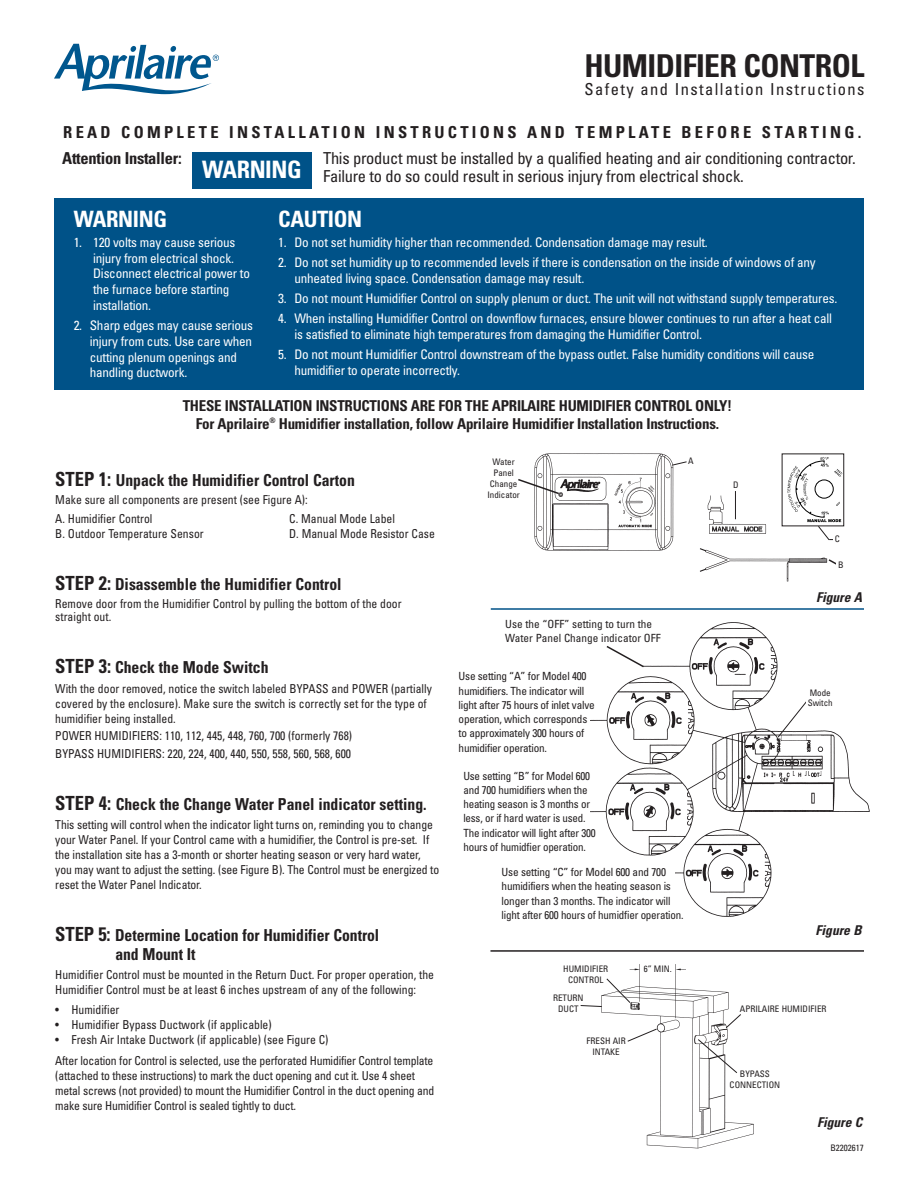
<style>
.page{position:relative;width:918px;height:1188px;background:#fff}
.page>*{position:absolute;margin:0;border:0;box-sizing:border-box;transform-origin:0 0}
.t1{font:700 condensed 31.5px "Univers";letter-spacing:-.02em;color:#231f20}
.t2{font:700 condensed 24px "Univers";letter-spacing:-.02em;color:#fff}
.t3{font:700 condensed 22.5px "Univers";letter-spacing:-.02em;color:#fff}
.t4{font:700 condensed 16.5px/19.4px "Univers";color:#231f20;scale:.95 1}
.t5{font:condensed 16.5px/18px "Univers";letter-spacing:-.02em;color:#231f20}
.t6{font:700 condensed 16.5px/26.7px "Univers";letter-spacing:.2em;color:#231f20}
.t7{font:condensed 16.5px "Univers";letter-spacing:.085em;color:#231f20}
.t8{font:700 condensed 15px/17.2px "Univers";letter-spacing:-.02em;color:#231f20;text-align:center}
.t9{font:italic 700 condensed 13.5px "Univers";color:#231f20}
.t10{font:condensed 13.2px/15.8px "Univers";letter-spacing:-.02em;color:#fff}
.t11{font:condensed 12.3px/15px "Univers";color:#231f20;scale:.95 1}
.t12{font:condensed 11.25px/14.2px "Univers";letter-spacing:-.02em;color:#231f20}
.t13{font:condensed 11.25px/14.2px "Univers";color:#231f20}
.t14{font:condensed 9px/10.8px "Univers";color:#231f20;text-align:center}
.s1{font-size:19.5px}
</style>
<div class="page">
<img style="left:591px;top:622px;width:279px;height:295px">
<div style="left:589px;top:639px;width:53px;height:33px;background:#fff"></div>
<div style="left:54px;top:199px;width:810px;height:191px;background:#005288"></div>
<div style="left:193px;top:152px;width:119px;height:36px;background:#005288"></div>
<svg style="left:54px;top:44px;width:165px;height:50px"></svg>
<hr style="left:491px;top:608px;width:373px;height:2px;background:#005288">
<img style="left:534px;top:453px;width:294px;height:129px">
<img style="left:601px;top:964px;width:153px;height:185px">
<svg style="left:580px;top:976px;width:51px;height:31px"></svg>
<svg style="left:725px;top:1013px;width:17px;height:16px"></svg>
<svg style="left:697px;top:1038px;width:41px;height:36px"></svg>
<div style="left:684px;top:455px;width:14px;height:14px;background:#fff"></div>
<div style="left:725px;top:476px;width:22px;height:19px;background:#fff"></div>
<svg style="left:827px;top:558px;width:9px;height:8px"></svg>
<svg style="left:671px;top:461px;width:16px;height:5px"></svg>
<svg style="left:735px;top:491px;width:1px;height:28px"></svg>
<svg style="left:788px;top:457px;width:55px;height:84px"></svg>
<div style="left:815px;top:480px;width:18px;height:18px;border:1px solid #000;border-radius:50%"></div>
<svg style="left:627px;top:1028px;width:31px;height:14px"></svg>
<div style="left:642px;top:964px;width:32px;height:16px;background:#fff"></div>
<div style="left:617px;top:972px;width:14px;height:7px;background:#fff"></div>
<svg style="left:518px;top:478px;width:43px;height:17px"></svg>
<svg style="left:777px;top:696px;width:34px;height:42px"></svg>
<hr style="left:490px;top:950px;width:374px;height:2px;background:#231f20">
<svg style="left:606px;top:644px;width:39px;height:25px"></svg>
<div style="left:588px;top:866px;width:87px;height:17px;background:#fff"></div>
<div style="left:806px;top:688px;width:29px;height:23px;background:#fff"></div>
<div style="left:833px;top:534px;width:9px;height:14px;background:#fff"></div>
<h1 class="t1" style="left:585px;top:55px;width:281px">HUMIDIFIER CONTROL</h1>
<h3 class="t7" style="left:585px;top:84px;width:281px">Safety and Installation Instructions</h3>
<h3 class="t6" style="left:62px;top:120px;width:801px">READ COMPLETE INSTALLATION INSTRUCTIONS AND TEMPLATE BEFORE STARTING.<br>Attention Installer:</h3>
<h2 class="t2" style="left:202px;top:161px;width:101px">WARNING</h2>
<h3 class="t5" style="left:323px;top:151px;width:534px">This product must be installed by a qualified heating and air conditioning contractor.<br>Failure to do so could result in serious injury from electrical shock.</h3>
<h3 class="t3" style="left:278px;top:211px;width:85px">CAUTION</h3>
<p class="t10" style="left:278px;top:236px;width:431px">1. Do not set humidity higher than recommended. Condensation damage may result.</p>
<p class="t10" style="left:294px;top:256px;width:523px;text-indent:-16px">2. Do not set humidity up to recommended levels if there is condensation on the inside of windows of any unheated living space. Condensation damage may result.</p>
<p class="t10" style="left:278px;top:291px;width:561px">3. Do not mount Humidifier Control on supply plenum or duct. The unit will not withstand supply temperatures.</p>
<p class="t10" style="left:294px;top:312px;width:539px;text-indent:-16px">4. When installing Humidifier Control on downflow furnaces, ensure blower continues to run after a heat call is satisfied to eliminate high temperatures from damaging the Humidifier Control.</p>
<p class="t10" style="left:294px;top:347px;width:522px;text-indent:-16px">5. Do not mount Humidifier Control downstream of the bypass outlet. False humidity conditions will cause humidifier to operate incorrectly.</p>
<p class="t8" style="left:183px;top:399px;width:551px">THESE INSTALLATION INSTRUCTIONS ARE FOR THE APRILAIRE HUMIDIFIER CONTROL ONLY!<br>For Aprilaire<sup>®</sup> Humidifier installation, follow Aprilaire Humidifier Installation Instructions.</p>
<h3 class="t4" style="left:55px;top:472px;width:317px"><span class="s1">STEP 1:</span> Unpack the Humidifier Control Carton</h3>
<p class="t11" style="left:55px;top:491px;width:267px;line-height:19.4px">Make sure all components are present (see Figure A):<br>A. Humidifier Control</p>
<h3 class="t3" style="left:74px;top:211px;width:95px">WARNING</h3>
<p class="t10" style="left:93px;top:236px;width:158px;text-indent:-20px">1. 120 volts may cause serious injury from electrical shock.<br>Disconnect electrical power to the furnace before starting installation.</p>
<p class="t10" style="left:90px;top:319px;width:165px;text-indent:-16px">2. Sharp edges may cause serious injury from cuts. Use care when cutting plenum openings and handling ductwork.</p>
<p class="t14" style="left:688px;top:457px;width:7px">A</p>
<p class="t14" style="left:487px;top:458px;width:34px">Water<br>Panel<br>Change<br>Indicator</p>
<p class="t14" style="left:733px;top:480px;width:7px">D</p>
<p class="t11" style="left:289px;top:513px;width:113px">C. Manual Mode Label</p>
<p class="t11" style="left:55px;top:527px;width:158px">B. Outdoor Temperature Sensor</p>
<p class="t11" style="left:289px;top:527px;width:155px">D. Manual Mode Resistor Case</p>
<h3 class="t4" style="left:55px;top:576px;width:303px"><span class="s1">STEP 2:</span> Disassemble the Humidifier Control</h3>
<p class="t11" style="left:55px;top:598px;width:366px;line-height:13.5px">Remove door from the Humidifier Control by pulling the bottom of the door straight out.</p>
<h3 class="t4" style="left:55px;top:660px;width:226px"><span class="s1">STEP 3:</span> Check the Mode Switch</h3>
<p class="t11" style="left:55px;top:682px;width:398px">With the door removed, notice the switch labeled BYPASS and POWER (partially covered by the enclosure). Make sure the switch is correctly set for the type of humidifier being installed.</p>
<p class="t11" style="left:55px;top:728px;width:314px;line-height:17.4px">POWER HUMIDIFIERS: 110, 112, 445, 448, 760, 700 (formerly 768)<br>BYPASS HUMIDIFIERS: 220, 224, 400, 440, 550, 558, 560, 568, 600</p>
<h3 class="t4" style="left:55px;top:796px;width:392px"><span class="s1">STEP 4:</span> Check the Change Water Panel indicator setting.</h3>
<p class="t11" style="left:55px;top:818px;width:406px">This setting will control when the indicator light turns on, reminding you to change your Water Panel. If your Control came with a humidifier, the Control is pre-set. If the installation site has a 3-month or shorter heating season or very hard water, you may want to adjust the setting. (see Figure B). The Control must be energized to reset the Water Panel Indicator.</p>
<h3 class="t4" style="left:115px;top:927px;width:279px;text-indent:-60px"><span class="s1">STEP 5:</span> Determine Location for Humidifier Control and Mount It</h3>
<p class="t11" style="left:55px;top:969px;width:400px">Humidifier Control must be mounted in the Return Duct. For proper operation, the<br>Humidifier Control must be at least 6 inches upstream of any of the following:</p>
<p class="t11" style="left:55px;top:1003px;width:69px">• Humidifier</p>
<p class="t11" style="left:55px;top:1018px;width:229px">• Humidifier Bypass Ductwork (if applicable)</p>
<p class="t11" style="left:55px;top:1030px;width:399px;line-height:21.5px">• Fresh Air Intake Ductwork (if applicable) (see Figure C)<br>After location for Control is selected, use the perforated Humidifier Control template</p>
<p class="t11" style="left:55px;top:1070px;width:401px">(attached to these instructions) to mark the duct opening and cut it. Use 4 sheet metal screws (not provided) to mount the Humidifier Control in the duct opening and make sure Humidifier Control is sealed tightly to duct.</p>
<p class="t14" style="left:835px;top:535px;width:7px">C</p>
<p class="t14" style="left:838px;top:560px;width:7px">B</p>
<p class="t13" style="left:505px;top:617px;width:157px">Use the “OFF” setting to turn the<br>Water Panel Change indicator OFF</p>
<p class="t12" style="left:459px;top:670px;width:138px">Use setting “A” for Model 400 humidifiers. The indicator will light after 75 hours of inlet valve operation, which corresponds to approximately 300 hours of humidifier operation.</p>
<p class="t12" style="left:463px;top:770px;width:134px">Use setting “B” for Model 600 and 700 humidifiers when the heating season is 3 months or less, or if hard water is used.<br>The indicator will light after 300 hours of humidfier operation.</p>
<p class="t12" style="left:502px;top:866px;width:184px">Use setting “C” for Model 600 and 700 humidifiers when the heating season is longer than 3 months. The indicator will light after 600 hours of humidfier operation.</p>
<p class="t14" style="left:563px;top:964px;width:46px">HUMIDIFIER<br>CONTROL</p>
<p class="t14" style="left:644px;top:964px;width:30px">6” MIN.</p>
<p class="t9" style="left:816px;top:592px;width:48px">Figure A</p>
<p class="t14" style="left:808px;top:688px;width:26px;text-align:left">Mode<br>Switch</p>
<p class="t9" style="left:816px;top:925px;width:50px">Figure B</p>
<p class="t14" style="left:553px;top:993px;width:32px">RETURN<br>DUCT</p>
<p class="t14" style="left:740px;top:1004px;width:88px">APRILAIRE HUMIDIFIER</p>
<p class="t14" style="left:587px;top:1037px;width:41px">FRESH AIR<br>INTAKE</p>
<p class="t14" style="left:730px;top:1069px;width:52px">BYPASS<br>CONNECTION</p>
<p class="t9" style="left:817px;top:1117px;width:49px">Figure C</p>
<p class="t14" style="left:830px;top:1143px;width:35px">B2202617</p>
</div>
